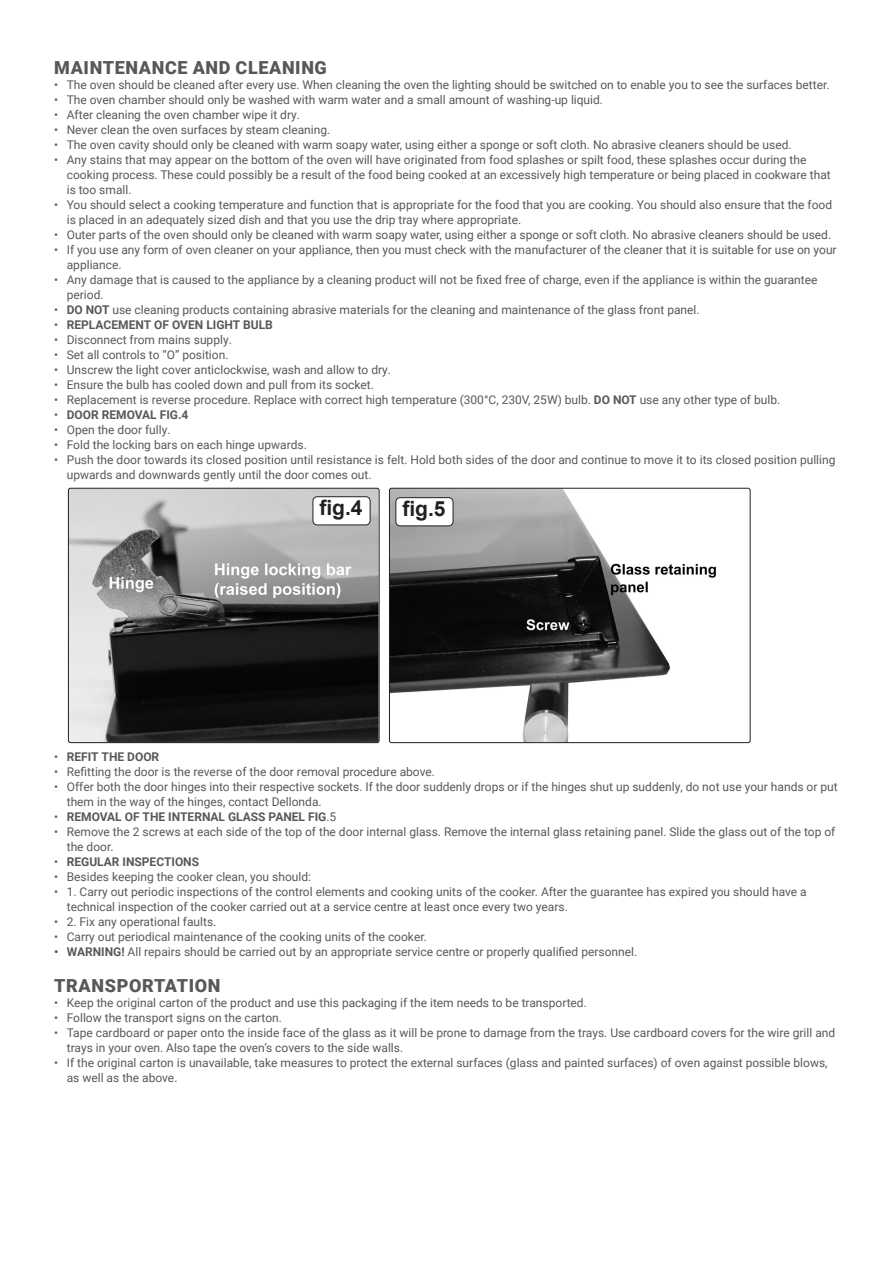
<style>
.page{position:relative;width:893px;height:1263px;background:#fff}
.page>*{position:absolute;margin:0;border:0;box-sizing:border-box;transform-origin:0 0}
.t1{font:700 21px "Arial";color:#231f20}
.Section_Header{font:900 18px "Roboto";letter-spacing:.035em;color:#57585a}
.t2{font:12px/15px "Roboto";color:#57585a}
.t3{font:700 12px "Roboto";color:#57585a}
.s1{font-weight:700}
.s2{font-weight:400}
</style>
<div class="page">
<img style="left:68px;top:488px;width:311px;height:255px">
<div style="left:68px;top:488px;width:311px;height:255px;border:1px solid #231f20;border-radius:2px"></div>
<img style="left:389px;top:488px;width:327px;height:255px">
<div style="left:389px;top:488px;width:361px;height:255px;border:1px solid #231f20;border-radius:2px"></div>
<div style="left:313px;top:497px;width:57px;height:28px;background:#fff;border-radius:4px"></div>
<div style="left:313px;top:496px;width:57px;height:29px;border:1px solid #231f20;border-radius:4px"></div>
<div style="left:396px;top:498px;width:57px;height:28px;background:#fff;border-radius:4px"></div>
<div style="left:395px;top:497px;width:58px;height:29px;border:1px solid #231f20;border-radius:4px"></div>
<p class="Section_Header" style="left:54px;top:54px;width:274px">MAINTENANCE AND CLEANING</p>
<p class="t2" style="left:54px;top:76px;width:777px">• The oven should be cleaned after every use. When cleaning the oven the lighting should be switched on to enable you to see the surfaces better.</p>
<p class="t2" style="left:54px;top:91px;width:551px">• The oven chamber should only be washed with warm water and a small amount of washing-up liquid.</p>
<p class="t2" style="left:54px;top:106px;width:247px">• After cleaning the oven chamber wipe it dry.</p>
<p class="t2" style="left:54px;top:121px;width:278px">• Never clean the oven surfaces by steam cleaning.</p>
<p class="t2" style="left:54px;top:136px;width:739px">• The oven cavity should only be cleaned with warm soapy water, using either a sponge or soft cloth. No abrasive cleaners should be used.</p>
<p class="t2" style="left:67px;top:151px;width:766px;text-indent:-13px">• Any stains that may appear on the bottom of the oven will have originated from food splashes or spilt food, these splashes occur during the cooking process. These could possibly be a result of the food being cooked at an excessively high temperature or being placed in cookware that is too small.</p>
<p class="t2" style="left:67px;top:196px;width:767px;text-indent:-13px">• You should select a cooking temperature and function that is appropriate for the food that you are cooking. You should also ensure that the food is placed in an adequately sized dish and that you use the drip tray where appropriate.</p>
<p class="t2" style="left:54px;top:226px;width:779px">• Outer parts of the oven should only be cleaned with warm soapy water, using either a sponge or soft cloth. No abrasive cleaners should be used.</p>
<p class="t2" style="left:67px;top:241px;width:771px;text-indent:-13px">• If you use any form of oven cleaner on your appliance, then you must check with the manufacturer of the cleaner that it is suitable for use on your appliance.</p>
<p class="t2" style="left:67px;top:271px;width:752px;text-indent:-13px">• Any damage that is caused to the appliance by a cleaning product will not be fixed free of charge, even if the appliance is within the guarantee period.</p>
<p class="t2" style="left:54px;top:301px;width:647px">• <span class="s1">DO NOT</span> use cleaning products containing abrasive materials for the cleaning and maintenance of the glass front panel.</p>
<p class="t3" style="left:54px;top:316px;width:220px"><span class="s2">•</span> REPLACEMENT OF OVEN LIGHT BULB</p>
<p class="t2" style="left:54px;top:331px;width:179px">• Disconnect from mains supply.</p>
<p class="t2" style="left:54px;top:346px;width:176px">• Set all controls to “O” position.</p>
<p class="t2" style="left:54px;top:361px;width:339px">• Unscrew the light cover anticlockwise, wash and allow to dry.</p>
<p class="t2" style="left:54px;top:376px;width:322px">• Ensure the bulb has cooled down and pull from its socket.</p>
<p class="t2" style="left:54px;top:391px;width:728px">• Replacement is reverse procedure. Replace with correct high temperature (300°C, 230V, 25W) bulb. <span class="s1">DO NOT</span> use any other type of bulb.</p>
<p class="t3" style="left:54px;top:406px;width:136px"><span class="s2">•</span> DOOR REMOVAL FIG.4</p>
<p class="t2" style="left:54px;top:421px;width:118px">• Open the door fully.</p>
<p class="t2" style="left:54px;top:436px;width:254px">• Fold the locking bars on each hinge upwards.</p>
<p class="t2" style="left:67px;top:451px;width:770px;text-indent:-13px">• Push the door towards its closed position until resistance is felt. Hold both sides of the door and continue to move it to its closed position pulling upwards and downwards gently until the door comes out.</p>
<p class="t1" style="left:319px;top:493px;width:45px">fig.4</p>
<p class="t1" style="left:402px;top:494px;width:45px">fig.5</p>
<p class="t3" style="left:54px;top:749px;width:107px"><span class="s2">•</span> REFIT THE DOOR</p>
<p class="t2" style="left:54px;top:764px;width:383px">• Refitting the door is the reverse of the door removal procedure above.</p>
<p class="t2" style="left:67px;top:779px;width:772px;text-indent:-13px">• Offer both the door hinges into their respective sockets. If the door suddenly drops or if the hinges shut up suddenly, do not use your hands or put them in the way of the hinges, contact Dellonda.</p>
<p class="t3" style="left:54px;top:809px;width:284px"><span class="s2">•</span> REMOVAL OF THE INTERNAL GLASS PANEL FIG<span class="s2">.5</span></p>
<p class="t2" style="left:67px;top:824px;width:770px;text-indent:-13px">• Remove the 2 screws at each side of the top of the door internal glass. Remove the internal glass retaining panel. Slide the glass out of the top of the door.</p>
<p class="t3" style="left:54px;top:854px;width:147px"><span class="s2">•</span> REGULAR INSPECTIONS</p>
<p class="t2" style="left:54px;top:869px;width:259px">• Besides keeping the cooker clean, you should:</p>
<p class="t2" style="left:67px;top:884px;width:741px;text-indent:-13px">• 1. Carry out periodic inspections of the control elements and cooking units of the cooker. After the guarantee has expired you should have a technical inspection of the cooker carried out at a service centre at least once every two years.</p>
<p class="t2" style="left:54px;top:914px;width:164px">• 2. Fix any operational faults.</p>
<p class="t2" style="left:54px;top:929px;width:374px">• Carry out periodical maintenance of the cooking units of the cooker.</p>
<p class="t2" style="left:54px;top:944px;width:585px"><span class="s1">• WARNING!</span> All repairs should be carried out by an appropriate service centre or properly qualified personnel.</p>
<p class="Section_Header" style="left:54px;top:972px;width:168px">TRANSPORTATION</p>
<p class="t2" style="left:54px;top:994px;width:534px">• Keep the original carton of the product and use this packaging if the item needs to be transported.</p>
<p class="t2" style="left:54px;top:1009px;width:230px">• Follow the transport signs on the carton.</p>
<p class="t2" style="left:67px;top:1024px;width:770px;text-indent:-13px">• Tape cardboard or paper onto the inside face of the glass as it will be prone to damage from the trays. Use cardboard covers for the wire grill and trays in your oven. Also tape the oven’s covers to the side walls.</p>
<p class="t2" style="left:67px;top:1054px;width:762px;text-indent:-13px">• If the original carton is unavailable, take measures to protect the external surfaces (glass and painted surfaces) of oven against possible blows, as well as the above.</p>
</div>
